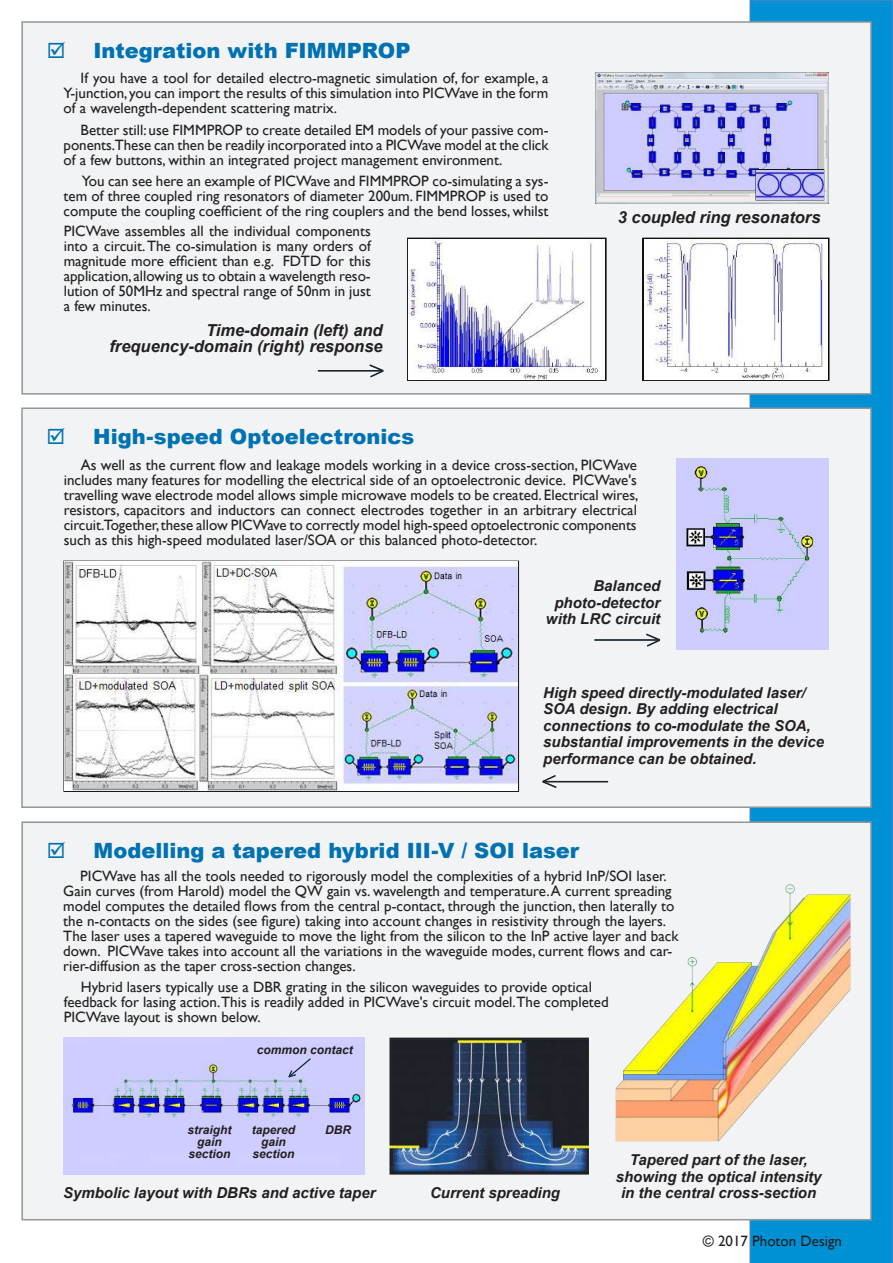
<style>
.page{position:relative;width:893px;height:1263px;background:#fff}
.page>*{position:absolute;margin:0;border:0;box-sizing:border-box;transform-origin:0 0}
.t1{font:900 21px "Arial";color:#0072b2}
.t2{font:italic 700 16.5px/16.5px "Arial";color:#231f20;text-align:right}
.t3{font:15px/15px "Gill Sans";color:#231f20;text-align:justify}
.t4{font:italic 700 15px/16.5px "Arial";color:#231f20;text-align:right}
.t5{font:italic 700 12px/12px "Arial";color:#231f20;text-align:center}
</style>
<div class="page">
<div style="left:750px;top:0;width:143px;height:1263px;background:#0091d5"></div>
<div style="left:22px;top:22px;width:849px;height:372px;background:#f2f3f4"></div>
<div style="left:21px;top:21px;width:851px;height:374px;border:2px solid #939598"></div>
<div style="left:407px;top:238px;width:199px;height:143px;border:1px solid #231f20"></div>
<img style="left:409px;top:240px;width:196px;height:139px">
<div style="left:643px;top:238px;width:186px;height:143px;border:1px solid #231f20"></div>
<img style="left:645px;top:240px;width:183px;height:139px">
<div style="left:22px;top:408px;width:849px;height:399px;background:#f2f3f4"></div>
<img style="left:676px;top:458px;width:152px;height:191px">
<img style="left:595px;top:72px;width:234px;height:132px">
<img style="left:756px;top:170px;width:67px;height:30px">
<img style="left:65px;top:562px;width:453px;height:229px">
<div style="left:22px;top:822px;width:849px;height:398px;background:#f2f3f4"></div>
<hr style="left:318px;top:370px;width:65px;height:1px;background:#231f20">
<svg style="left:368px;top:364px;width:16px;height:14px"></svg>
<hr style="left:594px;top:639px;width:66px;height:2px;background:#231f20">
<svg style="left:644px;top:633px;width:16px;height:14px"></svg>
<hr style="left:543px;top:781px;width:65px;height:1px;background:#231f20">
<svg style="left:542px;top:775px;width:16px;height:13px"></svg>
<img style="left:64px;top:1037px;width:301px;height:137px">
<svg style="left:286px;top:1058px;width:25px;height:22px"></svg>
<img style="left:389px;top:1037px;width:200px;height:138px">
<img style="left:616px;top:884px;width:234px;height:257px">
<h1 class="t1" style="left:47px;top:35px;width:365px">☑ Integration with FIMMPROP</h1>
<p class="t3" style="left:64px;top:71px;width:486px;text-indent:17px">If you have a tool for detailed electro-magnetic simulation of, for example, a Y-junction, you can import the results of this simulation into PICWave in the form of a wavelength-dependent scattering matrix.</p>
<p class="t3" style="left:64px;top:123px;width:486px;text-indent:17px">Better still: use FIMMPROP to create detailed EM models of your passive com&shy;ponents.These can then be readily incorporated into a PICWave model at the click of a few buttons, within an integrated project management environment.</p>
<p class="t3" style="left:64px;top:174px;width:486px;text-indent:18px">You can see here an example of PICWave and FIMMPROP co-simulating a sys&shy;tem of three coupled ring resonators of diameter 200um. FIMMPROP is used to compute the coupling coefficient of the ring couplers and the bend losses, whilst</p>
<p class="t3" style="left:64px;top:223px;width:309px">PICWave assembles all the individual components into a circuit. The co-simulation is many orders of magnitude more efficient than e.g. FDTD for this application, allowing us to obtain a wavelength reso&shy;lution of 50MHz and spectral range of 50nm in just a few minutes.</p>
<p class="t2" style="left:109px;top:322px;width:275px">Time-domain (left) and frequency-domain (right) response</p>
<p class="t2" style="left:618px;top:209px;width:204px">3 coupled ring resonators</p>
<h1 class="t1" style="left:47px;top:422px;width:369px">☑ High-speed Optoelectronics</h1>
<p class="t3" style="left:64px;top:457px;width:576px;text-indent:17px">As well as the current flow and leakage models working in a device cross-section, PICWave includes many features for modelling the electrical side of an optoelectronic device. PICWave's travelling wave electrode model allows simple microwave models to be created. Electrical wires, resistors, capacitors and inductors can connect electrodes together in an arbitrary electrical circuit.Together, these allow PICWave to correctly model high-speed optoelectronic components such as this high-speed modulated laser/SOA or this balanced photo-detector.</p>
<p class="t4" style="left:546px;top:578px;width:116px">Balanced photo-detector with LRC circuit</p>
<p class="t4" style="left:543px;top:685px;width:282px;text-align:left">High speed directly-modulated laser/ SOA design. By adding electrical connections to co-modulate the SOA, substantial improvements in the device performance can be obtained.</p>
<h1 class="t1" style="left:47px;top:835px;width:534px">☑ Modelling a tapered hybrid III-V / SOI laser</h1>
<p class="t3" style="left:63px;top:869px;width:617px;text-align:left;text-indent:17px">PICWave has all the tools needed to rigorously model the complexities of a hybrid InP/SOI laser.<br>Gain curves (from Harold) model the QW gain vs. wavelength and temperature. A current spreading model computes the detailed flows from the central p-contact, through the junction, then laterally to the n-contacts on the sides (see figure) taking into account changes in resistivity through the layers.<br>The laser uses a tapered waveguide to move the light from the silicon to the InP active layer and back down. PICWave takes into account all the variations in the waveguide modes, current flows and car&shy;rier-diffusion as the taper cross-section changes.</p>
<p class="t3" style="left:64px;top:980px;width:546px;text-align:left;text-indent:17px">Hybrid lasers typically use a DBR grating in the silicon waveguides to provide optical feedback for lasing action.This is readily added in PICWave's circuit model.The completed<br>PICWave layout is shown below.</p>
<p class="t5" style="left:257px;top:1044px;width:98px">common contact</p>
<p class="t5" style="left:252px;top:1124px;width:45px">tapered gain section</p>
<p class="t5" style="left:188px;top:1124px;width:46px">straight</p>
<p class="t5" style="left:325px;top:1124px;width:27px">DBR</p>
<p class="t5" style="left:189px;top:1136px;width:44px">gain section</p>
<p class="t4" style="left:616px;top:1152px;width:207px;text-align:center">Tapered part of the laser, showing the optical intensity</p>
<p class="t4" style="left:63px;top:1185px;width:314px">Symbolic layout with DBRs and active taper</p>
<p class="t4" style="left:430px;top:1185px;width:132px">Current spreading</p>
<p class="t4" style="left:621px;top:1185px;width:197px">in the central cross-section</p>
<p class="t3" style="left:703px;top:1233px;width:141px">© 2017 Photon Design</p>
</div>
